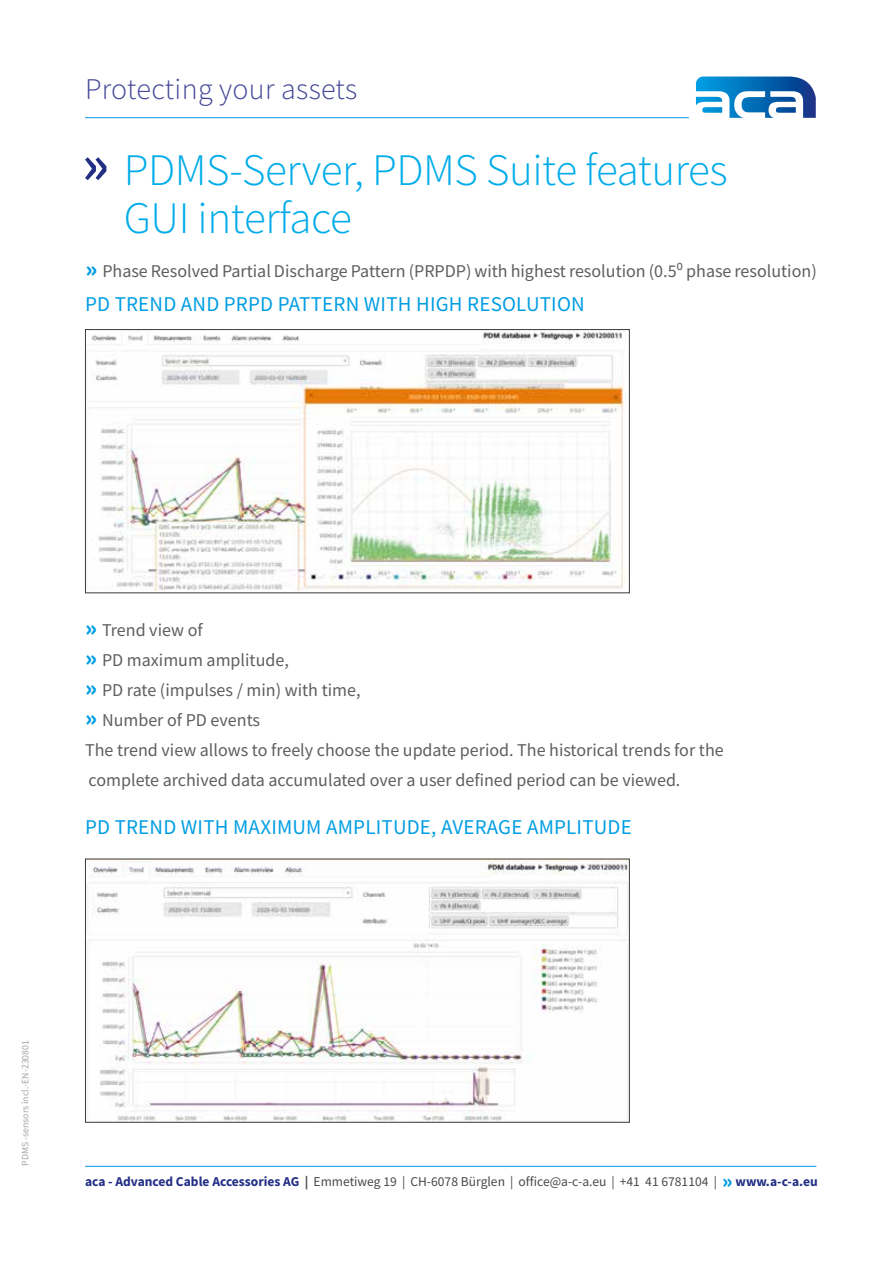
<style>
.page{position:relative;width:893px;height:1263px;background:#fff}
.page>*{position:absolute;margin:0;border:0;box-sizing:border-box;transform-origin:0 0}
.t1{font:300 45px/48px "Source Sans Pro";letter-spacing:-.01em;color:#00ace9}
.t2{font:300 30px "Source Sans Pro";letter-spacing:.01em;color:#424695}
.t3{font:21px "Source Sans Pro";letter-spacing:.01em;color:#009ee3}
.t4{font:18px/30px "Source Sans Pro";color:#5f5e5e}
.t5{font:13.5px "Source Sans Pro";color:#484847}
.t6{font:9.75px "Source Sans Pro";color:#a7a7a8}
.s1{font-weight:600;font-size:60px;color:#232f85}
.s2{font-weight:900;font-size:24px;color:#009ee3}
.s3{font-weight:700;color:#232f85}
.s4{font-weight:700}
.s5{font-weight:900;font-size:21px;color:#009ee3}
</style>
<div class="page">
<svg style="left:696px;top:77px;width:120px;height:41px"></svg>
<hr style="left:85px;top:1166px;width:731px;height:1px;background:#009ee3">
<hr style="left:85px;top:117px;width:604px;height:1px;background:#009ee3">
<img style="left:89px;top:331px;width:536px;height:260px">
<div style="left:85px;top:329px;width:545px;height:264px;border:1px solid #3a3a39"></div>
<img style="left:87px;top:861px;width:541px;height:259px">
<div style="left:85px;top:859px;width:545px;height:263px;border:1px solid #3a3a39"></div>
<h2 class="t2" style="left:85px;top:71px;width:274px">Protecting your assets</h2>
<h1 class="t1" style="left:124px;top:146px;width:605px;text-indent:-42px"><span class="s1">»</span> PDMS-Server, PDMS Suite features<br>GUI interface</h1>
<p class="t4" style="left:85px;top:256px;width:733px"><span class="s2">»</span> Phase Resolved Partial Discharge Pattern (PRPDP) with highest resolution (0.5⁰ phase resolution)</p>
<p class="t3" style="left:85px;top:290px;width:501px">PD TREND AND PRPD PATTERN WITH HIGH RESOLUTION</p>
<p class="t4" style="left:85px;top:615px;width:640px"><span class="s2">»</span> Trend view of<br><span class="s2">»</span> PD maximum amplitude,<br><span class="s2">»</span> PD rate (impulses / min) with time,<br><span class="s2">»</span> Number of PD events<br>The trend view allows to freely choose the update period. The historical trends for the complete archived data accumulated over a user defined period can be viewed.</p>
<p class="t3" style="left:85px;top:814px;width:548px">PD TREND WITH MAXIMUM AMPLITUDE, AVERAGE AMPLITUDE</p>
<p class="t6" style="left:19px;top:1166px;width:127px;rotate:-90deg">PDMS -sensors incl.-EN-230801</p>
<p class="t5" style="left:85px;top:1173px;width:734px"><span class="s3">aca - Advanced Cable Accessories AG</span> <span class="s4">|</span> Emmetiweg 19 | CH-6078 Bürglen | office@a-c-a.eu | +41 41 6781104 | <span class="s5">»</span> <span class="s3">www.a-c-a.eu</span></p>
</div>
